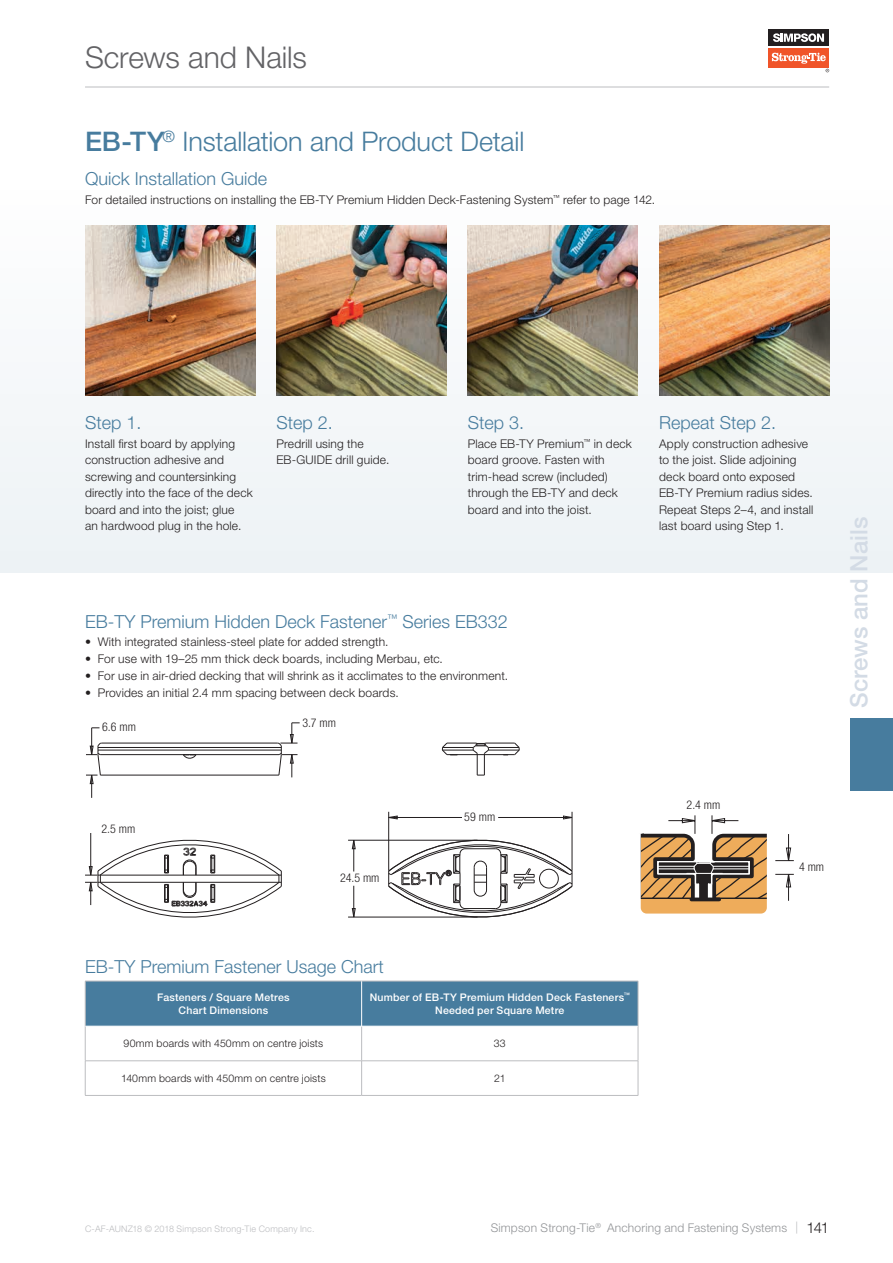
<style>
.page{position:relative;width:893px;height:1263px;background:#fff}
.page>*{position:absolute;margin:0;border:0;box-sizing:border-box;transform-origin:0 0}
.t1{font:300 30px "Helvetica Neue LT Std";letter-spacing:-.005em;color:#636366}
.t2{font:300 27px "Helvetica Neue LT Std";letter-spacing:-.005em;color:#477c9e}
.t3{font:500 24px "Helvetica Neue LT Std";color:#d3dbe5}
.t4{font:300 18px "Helvetica Neue LT Std";color:#477c9e}
.t5{font:300 12px/16.5px "Helvetica Neue LT Std";letter-spacing:.015em;color:#231f20}
.t6{font:300 12px "Helvetica Neue LT Std";letter-spacing:.015em;color:#939598}
.t7{font:300 condensed 12px "Helvetica Neue LT Std";color:#231f20}
.t8{font:500 10.5px/13.5px "Helvetica Neue LT Std";letter-spacing:.02em;color:#fff;text-align:center}
.t9{font:300 10.5px "Helvetica Neue LT Std";letter-spacing:.015em;color:#231f20}
.t10{font:9.3px "Arial";color:#231f20}
.t11{font:300 9px "Helvetica Neue LT Std";letter-spacing:.02em;color:#bcbdc0}
.s1{font-weight:500}
.s2{color:#bcbdc0}
.s3{font-size:15px;color:#231f20}
</style>
<div class="page">
<div style="left:0;top:172px;width:893px;height:401px;background:#f3f6f8"></div>
<div style="left:86px;top:982px;width:552px;height:44px;background:#477c9e"></div>
<hr style="left:85px;top:981px;width:277px;height:1px;background:#bcbdc0">
<hr style="left:85px;top:981px;width:1px;height:45px;background:#bcbdc0">
<hr style="left:362px;top:981px;width:276px;height:1px;background:#bcbdc0">
<hr style="left:85px;top:1026px;width:1px;height:34px;background:#bcbdc0">
<hr style="left:361px;top:1026px;width:1px;height:34px;background:#bcbdc0">
<hr style="left:638px;top:1026px;width:1px;height:34px;background:#bcbdc0">
<hr style="left:85px;top:1060px;width:277px;height:1px;background:#bcbdc0">
<hr style="left:85px;top:1061px;width:1px;height:34px;background:#bcbdc0">
<hr style="left:362px;top:1060px;width:276px;height:1px;background:#bcbdc0">
<hr style="left:361px;top:1061px;width:1px;height:34px;background:#bcbdc0">
<hr style="left:638px;top:1061px;width:1px;height:34px;background:#bcbdc0">
<hr style="left:85px;top:1095px;width:277px;height:1px;background:#bcbdc0">
<hr style="left:362px;top:1095px;width:276px;height:1px;background:#bcbdc0">
<hr style="left:361px;top:981px;width:1px;height:45px;background:#fff">
<hr style="left:85px;top:1026px;width:277px;height:1px;background:#fff">
<hr style="left:638px;top:981px;width:1px;height:45px;background:#bcbdc0">
<img style="left:659px;top:225px;width:170px;height:170px">
<img style="left:468px;top:225px;width:170px;height:170px">
<img style="left:276px;top:225px;width:170px;height:170px">
<img style="left:85px;top:225px;width:170px;height:170px">
<hr style="left:100px;top:775px;width:179px;height:1px;background:#231f20">
<hr style="left:100px;top:754px;width:179px;height:1px;background:#231f20">
<hr style="left:98px;top:750px;width:183px;height:1px;background:#231f20">
<hr style="left:98px;top:747px;width:183px;height:1px;background:#231f20">
<hr style="left:102px;top:743px;width:176px;height:1px;background:#231f20">
<svg style="left:183px;top:754px;width:14px;height:5px"></svg>
<svg style="left:86px;top:727px;width:16px;height:71px"></svg>
<svg style="left:277px;top:723px;width:23px;height:54px"></svg>
<svg style="left:442px;top:742px;width:78px;height:34px"></svg>
<svg style="left:85px;top:833px;width:197px;height:84px"></svg>
<div style="left:101px;top:824px;width:39px;height:10px;background:#fff"></div>
<svg style="left:388px;top:830px;width:185px;height:87px"></svg>
<svg style="left:389px;top:815px;width:9px;height:4px"></svg>
<svg style="left:563px;top:815px;width:9px;height:4px"></svg>
<svg style="left:352px;top:841px;width:4px;height:8px"></svg>
<svg style="left:352px;top:908px;width:4px;height:9px"></svg>
<hr style="left:353px;top:840px;width:1px;height:31px;background:#231f20">
<hr style="left:353px;top:886px;width:1px;height:31px;background:#231f20">
<hr style="left:388px;top:812px;width:1px;height:58px;background:#231f20">
<hr style="left:348px;top:917px;width:129px;height:1px;background:#231f20">
<hr style="left:348px;top:840px;width:129px;height:1px;background:#231f20">
<hr style="left:498px;top:817px;width:74px;height:1px;background:#231f20">
<hr style="left:389px;top:817px;width:74px;height:1px;background:#231f20">
<hr style="left:572px;top:812px;width:1px;height:58px;background:#231f20">
<div style="left:462px;top:813px;width:36px;height:10px;background:#fff"></div>
<svg style="left:640px;top:815px;width:154px;height:99px"></svg>
<div style="left:768px;top:48px;width:61px;height:20px;background:#f05429"></div>
<div style="left:768px;top:30px;width:61px;height:16px;background:#231f20"></div>
<svg style="left:773px;top:33px;width:51px;height:9px"></svg>
<svg style="left:772px;top:53px;width:57px;height:19px"></svg>
<hr style="left:85px;top:87px;width:744px;height:1px;background:#bcbdc0">
<div style="left:850px;top:719px;width:43px;height:72px;background:#477c9e"></div>
<h1 class="t1" style="left:85px;top:39px;width:223px">Screws and Nails</h1>
<h2 class="t2" style="left:85px;top:125px;width:441px"><span class="s1">EB‑TY</span><sup>®</sup> Installation and Product Detail</h2>
<h3 class="t4" style="left:85px;top:168px;width:184px">Quick Installation Guide</h3>
<p class="t5" style="left:85px;top:191px;width:572px">For detailed instructions on installing the EB‑TY Premium Hidden Deck-Fastening System<sup>™</sup> refer to page 142.</p>
<h3 class="t4" style="left:85px;top:412px;width:58px">Step 1.</h3>
<p class="t5" style="left:85px;top:435px;width:169px">Install first board by applying construction adhesive and screwing and countersinking directly into the face of the deck board and into the joist; glue<br>an hardwood plug in the hole.</p>
<h3 class="t4" style="left:276px;top:412px;width:58px">Step 2.</h3>
<p class="t5" style="left:276px;top:435px;width:114px">Predrill using the<br>EB‑GUIDE drill guide.</p>
<h3 class="t4" style="left:468px;top:412px;width:58px">Step 3.</h3>
<p class="t5" style="left:468px;top:435px;width:166px">Place EB‑TY Premium<sup>™</sup> in deck board groove. Fasten with trim-head screw (included) through the EB‑TY and deck board and into the joist.</p>
<h3 class="t4" style="left:659px;top:412px;width:119px">Repeat Step 2.</h3>
<p class="t5" style="left:659px;top:435px;width:156px">Apply construction adhesive to the joist. Slide adjoining deck board onto exposed<br>EB‑TY Premium radius sides.<br>Repeat Steps 2–4, and install last board using Step 1.</p>
<h3 class="t4" style="left:85px;top:611px;width:424px">EB‑TY Premium Hidden Deck Fastener<sup>™</sup> Series EB332</h3>
<p class="t5" style="left:85px;top:633px;width:305px">• With integrated stainless-steel plate for added strength.</p>
<p class="t5" style="left:85px;top:650px;width:359px">• For use with 19–25 mm thick deck boards, including Merbau, etc.</p>
<p class="t5" style="left:85px;top:667px;width:425px">• For use in air-dried decking that will shrink as it acclimates to the environment.</p>
<p class="t5" style="left:85px;top:684px;width:315px">• Provides an initial 2.4 mm spacing between deck boards.</p>
<p class="t7" style="left:102px;top:720px;width:35px">6.6 mm</p>
<p class="t7" style="left:302px;top:716px;width:35px">3.7 mm</p>
<p class="t10" style="left:303px;top:717px;width:28px">0.145"</p>
<p class="t10" style="left:103px;top:722px;width:23px">0.26"</p>
<h3 class="t3" style="left:845px;top:708px;width:193px;rotate:-90deg">Screws and Nails</h3>
<p class="t7" style="left:101px;top:822px;width:35px">2.5 mm</p>
<p class="t10" style="left:102px;top:823px;width:23px">3/32"</p>
<p class="t10" style="left:354px;top:869px;width:28px">0.964"</p>
<p class="t7" style="left:340px;top:871px;width:41px">24.5 mm</p>
<p class="t10" style="left:342px;top:873px;width:28px">0.964"</p>
<p class="t10" style="left:477px;top:808px;width:28px">2.300"</p>
<p class="t7" style="left:464px;top:810px;width:33px">59 mm</p>
<p class="t10" style="left:466px;top:812px;width:28px">2.300"</p>
<p class="t7" style="left:686px;top:797px;width:35px">2.4 mm</p>
<p class="t7" style="left:799px;top:860px;width:27px">4 mm</p>
<h3 class="t4" style="left:85px;top:955px;width:300px">EB‑TY Premium Fastener Usage Chart</h3>
<p class="t8" style="left:157px;top:990px;width:134px">Fasteners / Square Metres<br>Chart Dimensions</p>
<p class="t8" style="left:370px;top:990px;width:262px">Number of EB‑TY Premium Hidden Deck Fasteners<sup>™<br></sup>Needed per Square Metre</p>
<p class="t9" style="left:124px;top:1037px;width:201px">90mm boards with 450mm on centre joists</p>
<p class="t9" style="left:494px;top:1037px;width:13px">33</p>
<p class="t9" style="left:121px;top:1072px;width:206px">140mm boards with 450mm on centre joists</p>
<p class="t9" style="left:494px;top:1072px;width:13px">21</p>
<p class="t11" style="left:85px;top:1223px;width:231px">C-AF-AUNZ18 © 2018 Simpson Strong‑Tie Company Inc.</p>
<p class="t6" style="left:491px;top:1220px;width:340px">Simpson Strong‑Tie<sup>®</sup> Anchoring and Fastening Systems <span class="s2">|</span> <span class="s3">141</span></p>
</div>
